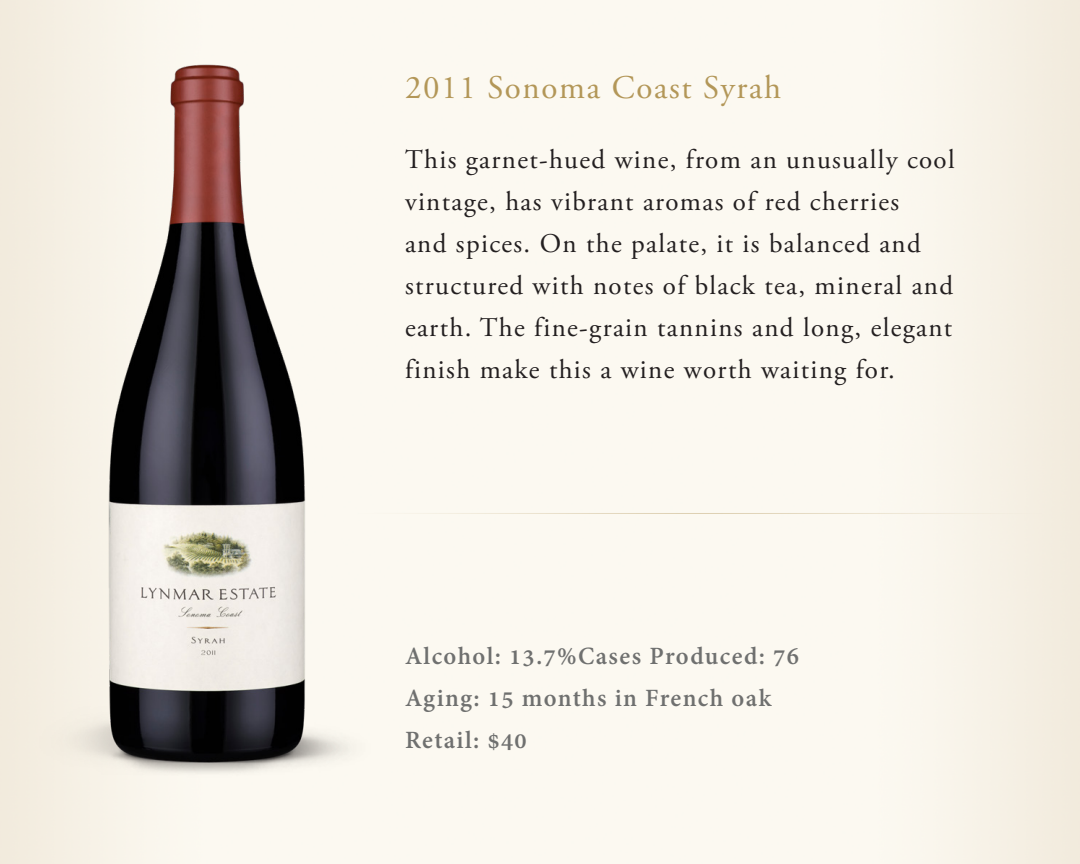
<style>
.page{position:relative;width:1080px;height:864px;background:#fff}
.page>*{position:absolute;margin:0;border:0;box-sizing:border-box;transform-origin:0 0}
.t1{font:33px "Adobe Garamond Pro";letter-spacing:.05em;color:#b39758}
.t2{font:27px/42px "Adobe Garamond Pro";letter-spacing:.05em;color:#231f20}
.t3{font:700 27px "Adobe Devanagari";letter-spacing:.05em;color:#6f706f}
</style>
<div class="page">
<img style="left:0;top:0;width:396px;height:817px">
<p class="t1" style="left:405px;top:67px;width:378px">2011 Sonoma Coast Syrah</p>
<p class="t2" style="left:405px;top:140px;width:551px">This garnet-hued wine, from an unusually cool vintage, has vibrant aromas of red cherries<br>and spices. On the palate, it is balanced and structured with notes of black tea, mineral and earth. The fine-grain tannins and long, elegant finish make this a wine worth waiting for.</p>
<p class="t3" style="left:405px;top:640px;width:395px">Alcohol: 13.7%Cases Produced: 76</p>
<p class="t3" style="left:405px;top:682px;width:368px">Aging: 15 months in French oak</p>
<p class="t3" style="left:405px;top:724px;width:123px">Retail: $40</p>
</div>
